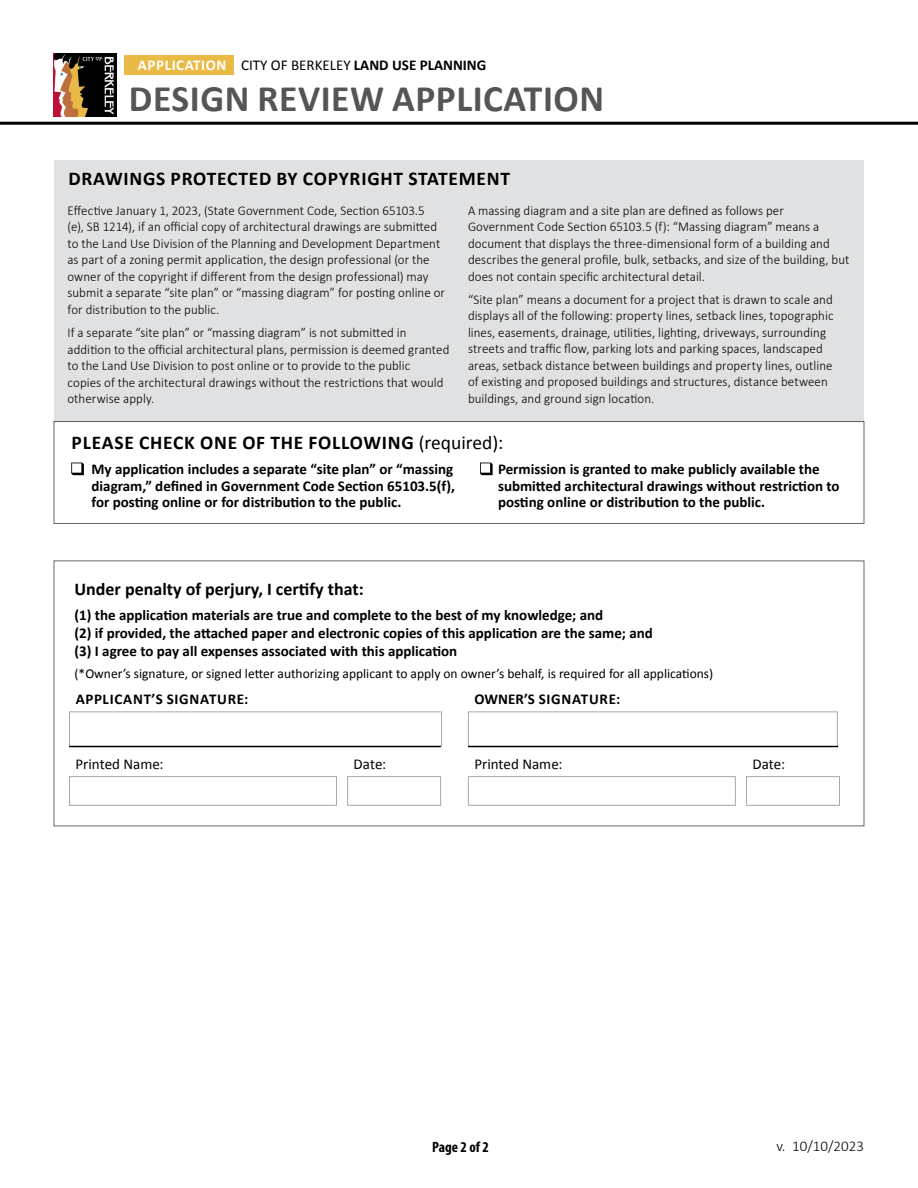
<style>
.page{position:relative;width:918px;height:1188px;background:#fff}
.page>*{position:absolute;margin:0;border:0;box-sizing:border-box;transform-origin:0 0}
.t1{font:700 37.5px "Calibri";letter-spacing:.015em;color:#555557}
.t2{font:700 19.5px "Calibri";letter-spacing:.04em;color:#000}
.t3{font:700 18px "Calibri";color:#000}
.t4{font:700 15px/16.5px "Calibri";color:#000}
.t5{font:700 15px "Calibri";letter-spacing:.045em;color:#000}
.t6{font:15px "Calibri";color:#000}
.t7{font:300 15px "Calibri";color:#000}
.t8{font:15px "Myriad Variable Concept";color:#000}
.t9{font:300 13.5px/16.5px "Calibri";letter-spacing:.005em;color:#000;scale:.96 1}
.t10{font:13.5px "Calibri";color:#000}
.s1{color:#fff}
.s2{font-weight:400}
</style>
<div class="page">
<img style="left:54px;top:54px;width:63px;height:63px">
<hr style="left:0;top:122px;width:918px;height:3px;background:#000">
<div style="left:124px;top:55px;width:110px;height:20px;background:#e9ba46"></div>
<div style="left:54px;top:160px;width:810px;height:261px;background:#e0e1e2"></div>
<svg style="left:480px;top:463px;width:13px;height:12px"></svg>
<svg style="left:71px;top:463px;width:13px;height:12px"></svg>
<div style="left:468px;top:711px;width:370px;height:36px;border:1px solid #a7a9ac"></div>
<div style="left:69px;top:711px;width:373px;height:36px;border:1px solid #a7a9ac"></div>
<div style="left:69px;top:776px;width:268px;height:30px;border:1px solid #a7a9ac"></div>
<div style="left:468px;top:776px;width:268px;height:30px;border:1px solid #a7a9ac"></div>
<div style="left:347px;top:776px;width:94px;height:30px;border:1px solid #a7a9ac"></div>
<div style="left:746px;top:776px;width:94px;height:30px;border:1px solid #a7a9ac"></div>
<hr style="left:69px;top:746px;width:372px;height:1px;background:#000">
<hr style="left:468px;top:746px;width:370px;height:1px;background:#000">
<p class="t4" style="left:138px;top:57px;width:350px"><span class="s1">APPLICATION</span> <span class="s2">CITY OF BERKELEY</span> LAND USE PLANNING</p>
<h1 class="t1" style="left:129px;top:75px;width:477px">DESIGN REVIEW APPLICATION</h1>
<h2 class="t2" style="left:68px;top:166px;width:443px">DRAWINGS PROTECTED BY COPYRIGHT STATEMENT</h2>
<p class="t9" style="left:68px;top:201px;width:395px">Effective January 1, 2023, (State Government Code, Section 65103.5<br>(e), SB 1214), if an official copy of architectural drawings are submitted to the Land Use Division of the Planning and Development Department as part of a zoning permit application, the design professional (or the owner of the copyright if different from the design professional) may submit a separate “site plan” or “massing diagram” for posting online or for distribution to the public.</p>
<p class="t9" style="left:68px;top:324px;width:399px">If a separate “site plan” or “massing diagram” is not submitted in addition to the official architectural plans, permission is deemed granted to the Land Use Division to post online or to provide to the public<br>copies of the architectural drawings without the restrictions that would otherwise apply.</p>
<p class="t9" style="left:468px;top:201px;width:399px">A massing diagram and a site plan are defined as follows per Government Code Section 65103.5 (f): “Massing diagram” means a document that displays the three-dimensional form of a building and describes the general profile, bulk, setbacks, and size of the building, but does not contain specific architectural detail.</p>
<p class="t9" style="left:468px;top:291px;width:382px">“Site plan” means a document for a project that is drawn to scale and displays all of the following: property lines, setback lines, topographic lines, easements, drainage, utilities, lighting, driveways, surrounding streets and traffic flow, parking lots and parking spaces, landscaped areas, setback distance between buildings and property lines, outline of existing and proposed buildings and structures, distance between buildings, and ground sign location.</p>
<h2 class="t2" style="left:72px;top:430px;width:433px">PLEASE CHECK ONE OF THE FOLLOWING <span class="s2">(required):</span></h2>
<p class="t4" style="left:92px;top:461px;width:365px">My application includes a separate “site plan” or “massing diagram,” defined in Government Code Section 65103.5(f), for posting online or for distribution to the public.</p>
<p class="t4" style="left:498px;top:461px;width:343px">Permission is granted to make publicly available the submitted architectural drawings without restriction to posting online or distribution to the public.</p>
<h3 class="t3" style="left:75px;top:578px;width:291px">Under penalty of perjury, I certify that:</h3>
<p class="t4" style="left:75px;top:606px;width:580px;line-height:18px">(1) the application materials are true and complete to the best of my knowledge; and<br>(2) if provided, the attached paper and electronic copies of this application are the same; and (3) I agree to pay all expenses associated with this application</p>
<p class="t10" style="left:75px;top:664px;width:640px">(*Owner’s signature, or signed letter authorizing applicant to apply on owner’s behalf, is required for all applications)</p>
<p class="t5" style="left:76px;top:689px;width:174px">APPLICANT’S SIGNATURE:</p>
<p class="t5" style="left:474px;top:689px;width:147px">OWNER’S SIGNATURE:</p>
<p class="t6" style="left:75px;top:754px;width:90px">Printed Name:</p>
<p class="t6" style="left:354px;top:754px;width:34px">Date:</p>
<p class="t6" style="left:474px;top:754px;width:90px">Printed Name:</p>
<p class="t6" style="left:752px;top:754px;width:34px">Date:</p>
<p class="t8" style="left:432px;top:1138px;width:58px">Page 2 of 2</p>
<p class="t7" style="left:777px;top:1137px;width:89px">v. 10/10/2023</p>
</div>
